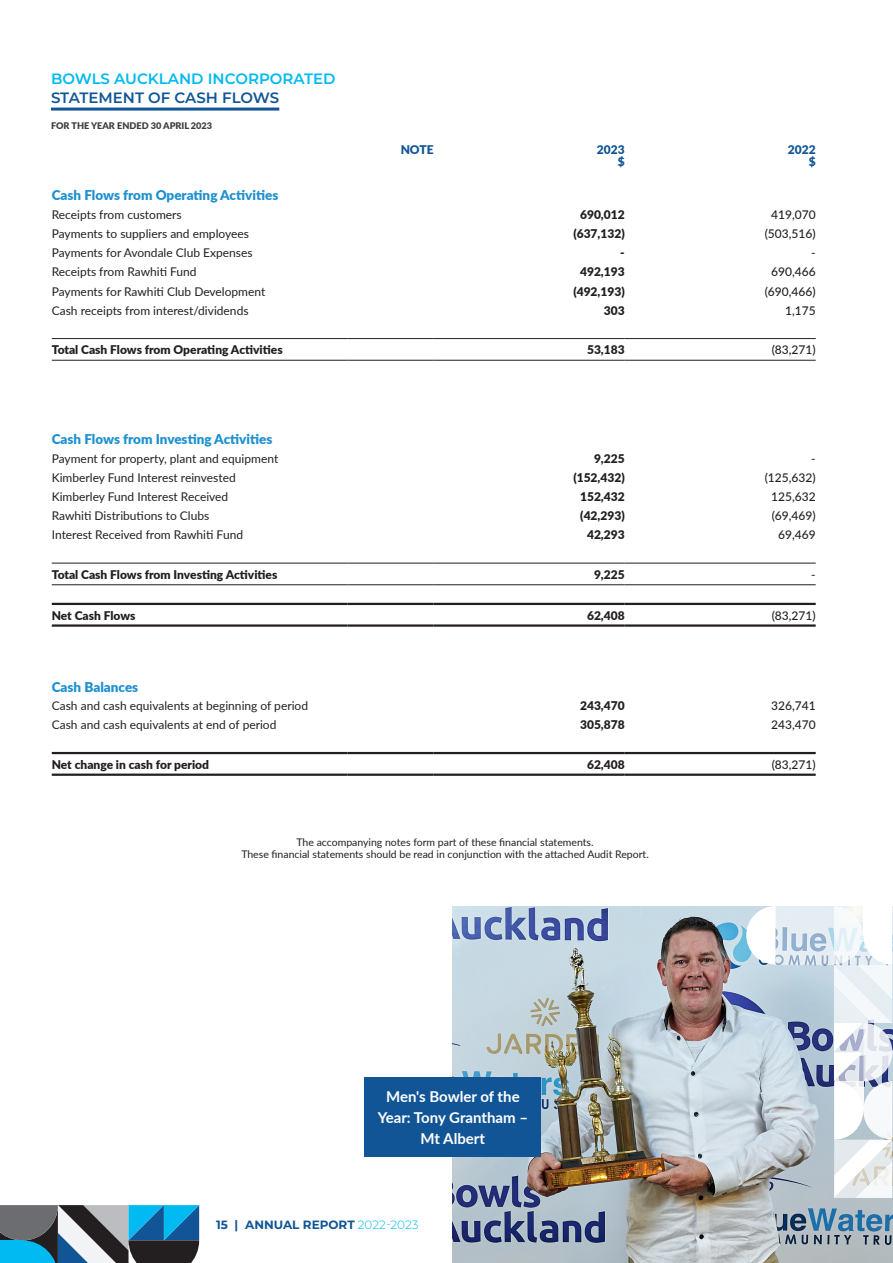
<style>
.page{position:relative;width:893px;height:1263px;background:#fff}
.page>*{position:absolute;margin:0;border:0;box-sizing:border-box;transform-origin:0 0}
.t1{font:600 15px/19.5px "Montserrat";color:#00baf1}
.Body_Text_Style{font:700 15px/21px "Lato";color:#fff;text-align:center}
.Paragraph_Style_2{font:900 13.5px "Lato";color:#1d90d0}
.Paragraph_Style_1{font:12px "Lato";color:#231f20}
.Table_text{font:900 12px "Lato";color:#231f20}
.Table_text-2{font:500 12px "Lato";color:#231f20}
.t2{font:700 12px "Montserrat";color:#125596}
.t3{font:900 12px/12px "Lato";color:#125596;text-align:right}
.Table_text-3{font:10.5px "Lato";color:#231f20}
.Body_Text_Style-2{font:900 9.15px "Lato";color:#3e3e3f}
.s1{color:#125596}
.s2{font-weight:300;color:#00baf1}
</style>
<div class="page">
<hr style="left:51px;top:108px;width:228px;height:3px;background:#125596">
<svg style="left:0;top:1205px;width:199px;height:58px;background:#4b798f"></svg>
<hr style="left:52px;top:338px;width:295px;height:1px;background:#231f20">
<hr style="left:347px;top:338px;width:87px;height:1px;background:#231f20">
<hr style="left:434px;top:338px;width:191px;height:1px;background:#231f20">
<hr style="left:625px;top:338px;width:191px;height:1px;background:#231f20">
<hr style="left:52px;top:360px;width:295px;height:1px;background:#231f20">
<hr style="left:347px;top:360px;width:87px;height:1px;background:#231f20">
<hr style="left:434px;top:360px;width:191px;height:1px;background:#231f20">
<hr style="left:625px;top:360px;width:191px;height:1px;background:#231f20">
<hr style="left:52px;top:603px;width:295px;height:2px;background:#231f20">
<hr style="left:347px;top:603px;width:87px;height:2px;background:#231f20">
<hr style="left:434px;top:603px;width:191px;height:2px;background:#231f20">
<hr style="left:625px;top:603px;width:191px;height:2px;background:#231f20">
<hr style="left:52px;top:624px;width:295px;height:3px;background:#231f20">
<hr style="left:347px;top:624px;width:87px;height:3px;background:#231f20">
<hr style="left:434px;top:624px;width:191px;height:3px;background:#231f20">
<hr style="left:625px;top:624px;width:191px;height:3px;background:#231f20">
<hr style="left:52px;top:563px;width:295px;height:1px;background:#231f20">
<hr style="left:347px;top:563px;width:87px;height:1px;background:#231f20">
<hr style="left:434px;top:563px;width:191px;height:1px;background:#231f20">
<hr style="left:625px;top:563px;width:191px;height:1px;background:#231f20">
<hr style="left:52px;top:584px;width:295px;height:1px;background:#231f20">
<hr style="left:347px;top:584px;width:87px;height:1px;background:#231f20">
<hr style="left:434px;top:584px;width:191px;height:1px;background:#231f20">
<hr style="left:625px;top:584px;width:191px;height:1px;background:#231f20">
<hr style="left:52px;top:752px;width:295px;height:2px;background:#231f20">
<hr style="left:347px;top:752px;width:87px;height:2px;background:#231f20">
<hr style="left:434px;top:752px;width:191px;height:2px;background:#231f20">
<hr style="left:625px;top:752px;width:191px;height:2px;background:#231f20">
<hr style="left:52px;top:773px;width:295px;height:3px;background:#231f20">
<hr style="left:347px;top:773px;width:87px;height:3px;background:#231f20">
<hr style="left:434px;top:773px;width:191px;height:3px;background:#231f20">
<hr style="left:625px;top:773px;width:191px;height:3px;background:#231f20">
<img style="left:453px;top:906px;width:440px;height:357px">
<svg style="left:746px;top:906px;width:29px;height:58px"></svg>
<svg style="left:775px;top:906px;width:59px;height:58px;background:#d3e0eb"></svg>
<svg style="left:834px;top:906px;width:58px;height:292px"></svg>
<div style="left:835px;top:1081px;width:28px;height:29px;background:#fff"></div>
<div style="left:365px;top:1077px;width:176px;height:80px;background:#125596"></div>
<p class="t1" style="left:51px;top:68px;width:286px">BOWLS AUCKLAND INCORPORATED<br><span class="s1">STATEMENT OF CASH FLOWS</span></p>
<p class="Body_Text_Style-2" style="left:51px;top:119px;width:163px">FOR THE YEAR ENDED 30 APRIL 2023</p>
<p class="t3" style="left:401px;top:143px;width:35px">NOTE</p>
<p class="t3" style="left:597px;top:143px;width:29px">2023</p>
<p class="t3" style="left:618px;top:155px;width:8px">$</p>
<p class="t3" style="left:788px;top:143px;width:29px">2022 $</p>
<p class="Paragraph_Style_2" style="left:52px;top:185px;width:228px">Cash Flows from Operating Activities</p>
<p class="Paragraph_Style_1" style="left:52px;top:206px;width:132px">Receipts from customers</p>
<p class="Table_text" style="left:580px;top:205px;width:46px">690,012</p>
<p class="Table_text-2" style="left:771px;top:206px;width:46px">419,070</p>
<p class="Paragraph_Style_1" style="left:52px;top:225px;width:199px">Payments to suppliers and employees</p>
<p class="Table_text" style="left:573px;top:225px;width:53px">(637,132)</p>
<p class="Table_text-2" style="left:765px;top:225px;width:52px">(503,516)</p>
<p class="Paragraph_Style_1" style="left:52px;top:244px;width:202px">Payments for Avondale Club Expenses</p>
<p class="Table_text" style="left:620px;top:244px;width:6px">-</p>
<p class="Table_text-2" style="left:811px;top:244px;width:6px">-</p>
<p class="Paragraph_Style_1" style="left:52px;top:263px;width:146px">Receipts from Rawhiti Fund</p>
<p class="Table_text" style="left:580px;top:263px;width:46px">492,193</p>
<p class="Table_text-2" style="left:771px;top:263px;width:46px">690,466</p>
<p class="Paragraph_Style_1" style="left:52px;top:283px;width:215px">Payments for Rawhiti Club Development</p>
<p class="Table_text" style="left:573px;top:282px;width:53px">(492,193)</p>
<p class="Table_text-2" style="left:765px;top:283px;width:52px">(690,466)</p>
<p class="Paragraph_Style_1" style="left:52px;top:302px;width:198px">Cash receipts from interest/dividends</p>
<p class="Table_text" style="left:604px;top:301px;width:22px">303</p>
<p class="Table_text-2" style="left:785px;top:302px;width:32px">1,175</p>
<p class="Table_text" style="left:52px;top:341px;width:232px">Total Cash Flows from Operating Activities</p>
<p class="Table_text" style="left:587px;top:341px;width:39px">53,183</p>
<p class="Table_text-2" style="left:772px;top:341px;width:46px">(83,271)</p>
<p class="Paragraph_Style_2" style="left:52px;top:429px;width:222px">Cash Flows from Investing Activities</p>
<p class="Paragraph_Style_1" style="left:52px;top:450px;width:228px">Payment for property, plant and equipment</p>
<p class="Table_text" style="left:594px;top:449px;width:32px">9,225</p>
<p class="Table_text-2" style="left:811px;top:450px;width:6px">-</p>
<p class="Paragraph_Style_1" style="left:52px;top:469px;width:185px">Kimberley Fund Interest reinvested</p>
<p class="Table_text" style="left:573px;top:468px;width:53px">(152,432)</p>
<p class="Table_text-2" style="left:765px;top:469px;width:52px">(125,632)</p>
<p class="Paragraph_Style_1" style="left:52px;top:488px;width:178px">Kimberley Fund Interest Received</p>
<p class="Table_text" style="left:580px;top:487px;width:46px">152,432</p>
<p class="Table_text-2" style="left:771px;top:488px;width:46px">125,632</p>
<p class="Paragraph_Style_1" style="left:52px;top:507px;width:159px">Rawhiti Distributions to Clubs</p>
<p class="Table_text" style="left:580px;top:507px;width:46px">(42,293)</p>
<p class="Table_text-2" style="left:772px;top:507px;width:46px">(69,469)</p>
<p class="Paragraph_Style_1" style="left:52px;top:526px;width:193px">Interest Received from Rawhiti Fund</p>
<p class="Table_text" style="left:587px;top:526px;width:39px">42,293</p>
<p class="Table_text-2" style="left:778px;top:526px;width:39px">69,469</p>
<p class="Table_text" style="left:52px;top:565px;width:227px">Total Cash Flows from Investing Activities</p>
<p class="Table_text" style="left:594px;top:565px;width:32px">9,225</p>
<p class="Table_text-2" style="left:811px;top:566px;width:6px">-</p>
<p class="Table_text" style="left:52px;top:606px;width:85px">Net Cash Flows</p>
<p class="Table_text" style="left:587px;top:606px;width:39px">62,408</p>
<p class="Table_text-2" style="left:772px;top:606px;width:46px">(83,271)</p>
<p class="Paragraph_Style_2" style="left:52px;top:676px;width:88px">Cash Balances</p>
<p class="Paragraph_Style_1" style="left:52px;top:697px;width:258px">Cash and cash equivalents at beginning of period</p>
<p class="Table_text" style="left:580px;top:697px;width:46px">243,470</p>
<p class="Table_text-2" style="left:771px;top:697px;width:46px">326,741</p>
<p class="Paragraph_Style_1" style="left:52px;top:716px;width:226px">Cash and cash equivalents at end of period</p>
<p class="Table_text" style="left:580px;top:716px;width:46px">305,878</p>
<p class="Table_text-2" style="left:771px;top:716px;width:46px">243,470</p>
<p class="Table_text" style="left:52px;top:755px;width:159px">Net change in cash for period</p>
<p class="Table_text" style="left:587px;top:755px;width:39px">62,408</p>
<p class="Table_text-2" style="left:772px;top:756px;width:46px">(83,271)</p>
<p class="Table_text-3" style="left:296px;top:835px;width:299px">The accompanying notes form part of these financial statements.</p>
<p class="Table_text-3" style="left:241px;top:847px;width:409px">These financial statements should be read in conjunction with the attached Audit Report.</p>
<p class="Body_Text_Style" style="left:378px;top:1086px;width:152px">Men's Bowler of the<br>Year: Tony Grantham –<br>Mt Albert</p>
<p class="t2" style="left:216px;top:1216px;width:204px">15 | ANNUAL REPORT <span class="s2">2022-2023</span></p>
</div>
